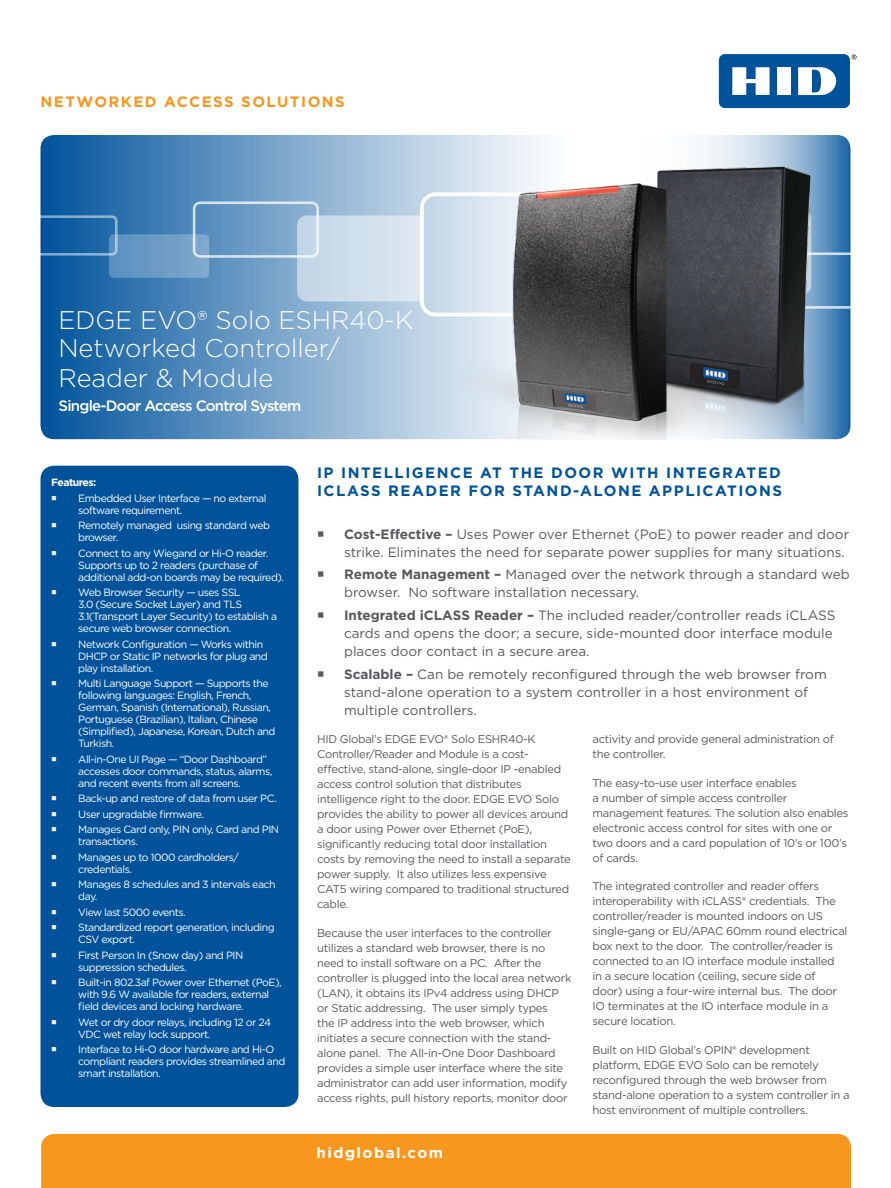
<style>
.page{position:relative;width:891px;height:1188px;background:#fff}
.page>*{position:absolute;margin:0;border:0;box-sizing:border-box;transform-origin:0 0}
.t1{font:300 25.5px "Gotham";color:#fff}
.Blue_Header{font:700 15px/18px "Gotham";letter-spacing:.1em;color:#00539b}
.t2{font:500 15px "Gotham";letter-spacing:-.05em;color:#fff}
.t3{font:700 15px "Gotham";letter-spacing:.1em;color:#f8971d}
.t4{font:700 15px "Gotham";letter-spacing:.1em;color:#fff}
.t5{font:13.5px/18px "Gotham";color:#58595b}
.t6{font:11.25px/15px "Gotham";letter-spacing:-.025em;color:#58595b}
.t7{font:10.5px/12px "Gotham";letter-spacing:-.05em;color:#fff}
.t8{font:700 10.5px "Gotham";letter-spacing:-.05em;color:#fff}
.s1{font-weight:700}
</style>
<div class="page">
<div style="left:40px;top:466px;width:258px;height:641px;background:#00539b;border-radius:14px"></div>
<svg style="left:40px;top:135px;width:810px;height:304px;background:#72a0c8"></svg>
<div style="left:41px;top:1134px;width:810px;height:54px;background:#f8971d"></div>
<div style="left:193px;top:201px;width:126px;height:57px;border:3px solid #fff;border-radius:6px"></div>
<div style="left:109px;top:234px;width:100px;height:44px;background:linear-gradient(to right,#578dbd,#86adcf);border-radius:5px"></div>
<div style="left:28px;top:215px;width:90px;height:41px;border:3px solid #fff;border-radius:4px"></div>
<div style="left:420px;top:192px;width:267px;height:124px;border:4px solid #fff;border-radius:14px"></div>
<svg style="left:297px;top:215px;width:123px;height:87px;background:#cfdeeb"></svg>
<svg style="left:852px;top:55px;width:5px;height:4px"></svg>
<div style="left:719px;top:54px;width:131px;height:54px;background:#00539b;border-radius:6px"></div>
<div style="left:777px;top:67px;width:14px;height:28px;background:#fff"></div>
<svg style="left:732px;top:67px;width:38px;height:28px"></svg>
<svg style="left:798px;top:67px;width:38px;height:28px"></svg>
<img style="left:600px;top:156px;width:251px;height:283px">
<img style="left:461px;top:178px;width:301px;height:261px">
<p class="t3" style="left:40px;top:92px;width:306px">NETWORKED ACCESS SOLUTIONS</p>
<p class="t1" style="left:59px;top:304px;width:356px">EDGE EVO® Solo ESHR40-K</p>
<p class="t1" style="left:59px;top:332px;width:283px">Networked Controller/</p>
<p class="t1" style="left:59px;top:362px;width:216px">Reader &amp; Module</p>
<p class="t2" style="left:59px;top:396px;width:244px">Single-Door Access Control System</p>
<p class="t8" style="left:51px;top:476px;width:47px">Features:</p>
<p class="t7" style="left:78px;top:492px;width:190px">Embedded User Interface — no external software requirement.</p>
<p class="t7" style="left:78px;top:519px;width:193px">Remotely managed using standard web browser.</p>
<p class="t7" style="left:78px;top:547px;width:207px">Connect to any Wiegand or Hi-O reader.<br>Supports up to 2 readers (purchase of additional add-on boards may be required).</p>
<p class="t7" style="left:78px;top:586px;width:200px">Web Browser Security — uses SSL<br>3.0 (Secure Socket Layer) and TLS 3.1(Transport Layer Security) to establish a secure web browser connection.</p>
<p class="t7" style="left:78px;top:638px;width:191px">Network Configuration — Works within<br>DHCP or Static IP networks for plug and play installation.</p>
<p class="t7" style="left:78px;top:677px;width:199px">Multi Language Support — Supports the following languages: English, French, German, Spanish (International), Russian, Portuguese (Brazilian), Italian, Chinese (Simplified), Japanese, Korean, Dutch and Turkish.</p>
<p class="t7" style="left:78px;top:753px;width:195px">All-in-One UI Page — “Door Dashboard” accesses door commands, status, alarms, and recent events from all screens.</p>
<p class="t7" style="left:78px;top:792px;width:200px">Back-up and restore of data from user PC.</p>
<p class="t7" style="left:78px;top:808px;width:127px">User upgradable firmware.</p>
<p class="t7" style="left:78px;top:823px;width:202px">Manages Card only, PIN only, Card and PIN transactions.</p>
<p class="t7" style="left:78px;top:851px;width:162px">Manages up to 1000 cardholders/ credentials.</p>
<p class="t7" style="left:78px;top:878px;width:199px">Manages 8 schedules and 3 intervals each day.</p>
<p class="t7" style="left:78px;top:906px;width:109px">View last 5000 events.</p>
<p class="t7" style="left:78px;top:921px;width:198px">Standardized report generation, including<br>CSV export.</p>
<p class="t7" style="left:78px;top:949px;width:167px">First Person In (Snow day) and PIN suppression schedules.</p>
<p class="t7" style="left:78px;top:976px;width:205px">Built-in 802.3af Power over Ethernet (PoE), with 9.6 W available for readers, external field devices and locking hardware.</p>
<p class="t7" style="left:78px;top:1016px;width:194px">Wet or dry door relays, including 12 or 24<br>VDC wet relay lock support.</p>
<p class="t7" style="left:78px;top:1043px;width:209px">Interface to Hi-O door hardware and Hi-O compliant readers provides streamlined and smart installation.</p>
<p class="Blue_Header" style="left:317px;top:463px;width:467px">IP INTELLIGENCE AT THE DOOR WITH INTEGRATED<br>ICLASS READER FOR STAND-ALONE APPLICATIONS</p>
<p class="t5" style="left:344px;top:525px;width:507px"><span class="s1">Cost-Effective –</span> Uses Power over Ethernet (PoE) to power reader and door strike. Eliminates the need for separate power supplies for many situations.</p>
<p class="t5" style="left:344px;top:565px;width:507px"><span class="s1">Remote Management –</span> Managed over the network through a standard web browser. No software installation necessary.</p>
<p class="t5" style="left:344px;top:606px;width:493px"><span class="s1">Integrated iCLASS Reader –</span> The included reader/controller reads iCLASS cards and opens the door; a secure, side-mounted door interface module places door contact in a secure area.</p>
<p class="t5" style="left:344px;top:664px;width:484px"><span class="s1">Scalable –</span> Can be remotely reconfigured through the web browser from stand-alone operation to a system controller in a host environment of multiple controllers.</p>
<p class="t6" style="left:317px;top:732px;width:255px">HID Global’s EDGE EVO® Solo ESHR40-K Controller/Reader and Module is a cost&shy;effective, stand-alone, single-door IP -enabled access control solution that distributes intelligence right to the door. EDGE EVO Solo provides the ability to power all devices around a door using Power over Ethernet (PoE), significantly reducing total door installation costs by removing the need to install a separate power supply. It also utilizes less expensive CAT5 wiring compared to traditional structured cable.</p>
<p class="t6" style="left:317px;top:925px;width:256px">Because the user interfaces to the controller utilizes a standard web browser, there is no need to install software on a PC. After the controller is plugged into the local area network (LAN), it obtains its IPv4 address using DHCP or Static addressing. The user simply types<br>the IP address into the web browser, which initiates a secure connection with the stand&shy;alone panel. The All-in-One Door Dashboard provides a simple user interface where the site administrator can add user information, modify access rights, pull history reports, monitor door</p>
<p class="t4" style="left:316px;top:1142px;width:128px">hidglobal.com</p>
<p class="t6" style="left:592px;top:732px;width:243px">activity and provide general administration of the controller.</p>
<p class="t6" style="left:592px;top:775px;width:258px">The easy-to-use user interface enables<br>a number of simple access controller management features. The solution also enables electronic access control for sites with one or two doors and a card population of 10’s or 100’s of cards.</p>
<p class="t6" style="left:592px;top:879px;width:257px">The integrated controller and reader offers interoperability with iCLASS® credentials. The controller/reader is mounted indoors on US single-gang or EU/APAC 60mm round electrical box next to the door. The controller/reader is connected to an IO interface module installed<br>in a secure location (ceiling, secure side of door) using a four-wire internal bus. The door IO terminates at the IO interface module in a secure location.</p>
<p class="t6" style="left:592px;top:1042px;width:259px">Built on HID Global’s OPIN® development platform, EDGE EVO Solo can be remotely reconfigured through the web browser from stand-alone operation to a system controller in a host environment of multiple controllers.</p>
</div>
